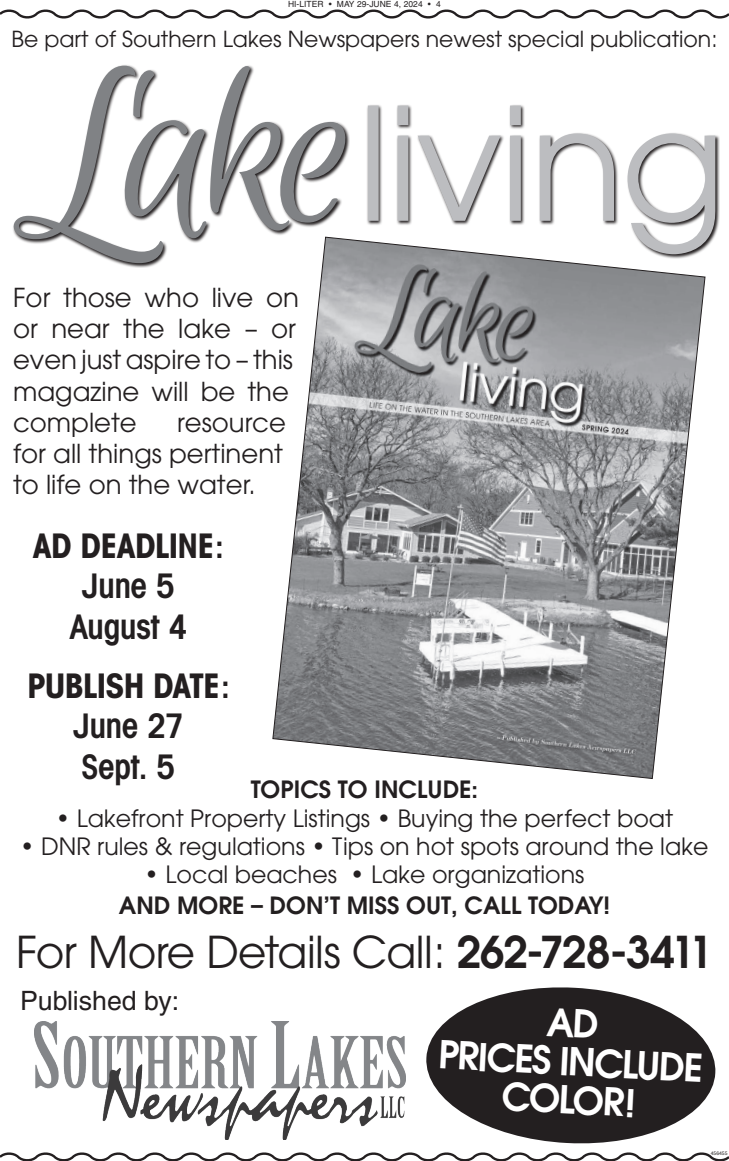
<style>
.page{position:relative;width:729px;height:1161px;background:#fff}
.page>*{position:absolute;margin:0;border:0;box-sizing:border-box;transform-origin:0 0}
.t1{font:43.7px "Avant Garde";letter-spacing:-.015em;color:#231f20}
.t2{font:600 38.2px/38.2px "Avant Garde";color:#fff;text-align:center}
.t3{font:600 condensed 33.9px/40.7px "Avant Garde";letter-spacing:-.02em;color:#231f20;text-align:center}
.t4{font:26.7px "Helvetica";color:#231f20}
.t5{font:26px/31.2px "Avant Garde";color:#231f20}
.t6{font:23.7px/30.3px "Avant Garde";color:#231f20;text-align:center}
.t7{font:600 23.7px "Avant Garde";color:#231f20}
.t8{font:22px "Avant Garde";color:#231f20}
.t9{font:8.5px "Helvetica";color:#231f20}
.t10{font:5px "Helvetica";color:#231f20}
.s1{font-weight:700}
.s2{font-weight:600}
</style>
<div class="page">
<svg style="left:0;top:10px;width:729px;height:9px"></svg>
<svg style="left:0;top:1152px;width:729px;height:9px"></svg>
<img style="left:34px;top:1022px;width:371px;height:118px">
<svg style="left:272px;top:240px;width:434px;height:539px"></svg>
<svg style="left:117px;top:65px;width:233px;height:203px"></svg>
<svg style="left:13px;top:66px;width:346px;height:197px"></svg>
<svg style="left:366px;top:105px;width:354px;height:154px"></svg>
<svg style="left:368px;top:106px;width:347px;height:148px"></svg>
<svg style="left:426px;top:987px;width:290px;height:157px;fill:#231f20"></svg>
<p class="t9" style="left:288px;top:-1px;width:154px">HI-LITER • MAY 29-JUNE 4, 2024 • 4</p>
<p class="t8" style="left:12px;top:26px;width:707px">Be part of Southern Lakes Newspapers newest special publication:</p>
<p class="t5" style="left:13px;top:282px;width:287px">For those who live on or near the lake – or even just aspire to – this magazine will be the complete</p>
<p class="t5" style="left:13px;top:407px;width:274px;text-align:justify;text-indent:164px">resource for all things pertinent to life on the water.</p>
<p class="t3" style="left:33px;top:525px;width:193px"><span class="s1">AD DEADLINE</span>:<br>June 5<br>August 4</p>
<p class="t3" style="left:27px;top:665px;width:205px"><span class="s1">PUBLISH DATE</span>:<br>June 27<br>Sept. 5</p>
<p class="t7" style="left:251px;top:774px;width:229px">TOPICS TO INCLUDE:</p>
<p class="t6" style="left:56px;top:803px;width:619px">• Lakefront Property Listings • Buying the perfect boat</p>
<p class="t6" style="left:20px;top:831px;width:690px">• DNR rules &amp; regulations • Tips on hot spots around the lake</p>
<p class="t6" style="left:119px;top:860px;width:493px">• Local beaches • Lake organizations<br><span class="s2">AND MORE – DON’T MISS OUT, CALL TODAY!</span></p>
<p class="t1" style="left:16px;top:926px;width:698px">For More Details Call: <span class="s2">262-728-3411</span></p>
<p class="t4" style="left:20px;top:985px;width:160px">Published by:</p>
<p class="t2" style="left:442px;top:996px;width:266px;rotate:3deg">AD<br>PRICES INCLUDE<br>COLOR!</p>
<p class="t10" style="left:711px;top:1150px;width:18px">456455</p>
</div>
